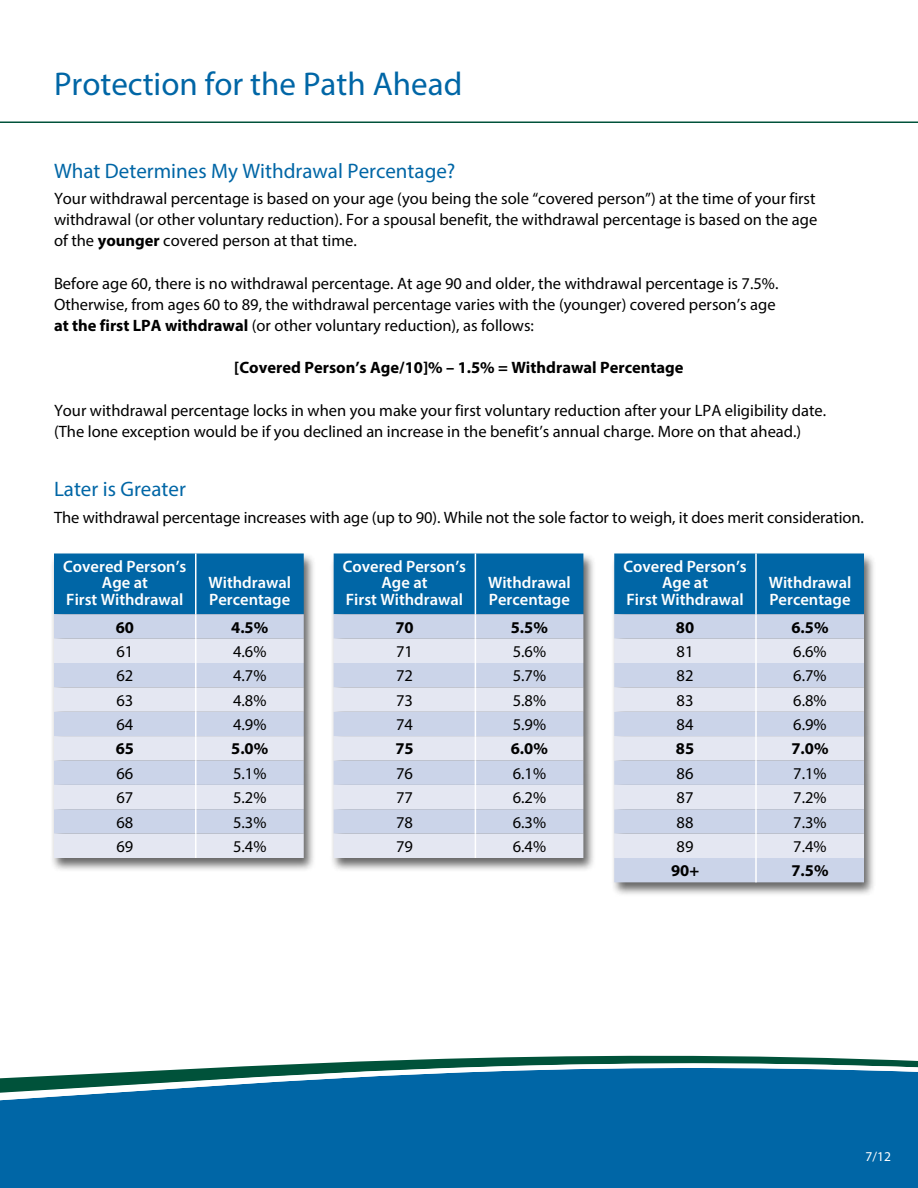
<style>
.page{position:relative;width:918px;height:1188px;background:#fff}
.page>*{position:absolute;margin:0;border:0;box-sizing:border-box;transform-origin:0 0}
.t1{font:33px "Myriad Pro";color:#0066a6}
.t2{font:21px "Myriad Pro";color:#0066a6}
.t3{font:16.5px/21px "Myriad Pro";color:#000}
.t4{font:600 16.5px/16.5px "Myriad Pro";color:#fff;text-align:center}
.t5{font:700 16.5px "Myriad Pro";color:#000}
.t6{font:13.5px "Myriad Pro";color:#fff}
.s1{font-weight:700}
</style>
<div class="page">
<div style="left:0;top:1162px;width:918px;height:26px;background:#0066a6"></div>
<svg style="left:0;top:1055px;width:918px;height:107px;background:#1f76a7"></svg>
<hr style="left:0;top:122px;width:918px;height:1px;background:#00523a">
<div style="left:610px;top:552px;width:267px;height:345px;background:#000;opacity:.6"></div>
<div style="left:614px;top:554px;width:250px;height:60px;background:#0066a6"></div>
<div style="left:614px;top:614px;width:250px;height:268px;background:#cbd4e9"></div>
<svg style="left:614px;top:639px;width:250px;height:219px;background:#d8dded"></svg>
<hr style="left:755px;top:554px;width:2px;height:60px;background:#fff">
<hr style="left:755px;top:614px;width:2px;height:25px;background:#fff">
<hr style="left:755px;top:639px;width:2px;height:24px;background:#fff">
<hr style="left:755px;top:663px;width:2px;height:24px;background:#fff">
<hr style="left:755px;top:687px;width:2px;height:25px;background:#fff">
<hr style="left:755px;top:712px;width:2px;height:24px;background:#fff">
<hr style="left:755px;top:736px;width:2px;height:24px;background:#fff">
<hr style="left:755px;top:760px;width:2px;height:25px;background:#fff">
<hr style="left:755px;top:785px;width:2px;height:24px;background:#fff">
<hr style="left:755px;top:809px;width:2px;height:25px;background:#fff">
<hr style="left:755px;top:834px;width:2px;height:24px;background:#fff">
<hr style="left:755px;top:858px;width:2px;height:24px;background:#fff">
<div style="left:50px;top:552px;width:266px;height:320px;background:#000;opacity:.6"></div>
<svg style="left:54px;top:554px;width:250px;height:304px;background:#acc5de"></svg>
<div style="left:330px;top:552px;width:266px;height:320px;background:#000;opacity:.6"></div>
<svg style="left:334px;top:554px;width:249px;height:304px;background:#adc5df"></svg>
<h1 class="t1" style="left:54px;top:63px;width:410px">Protection for the Path Ahead</h1>
<p class="t2" style="left:54px;top:158px;width:403px">What Determines My Withdrawal Percentage?</p>
<p class="t3" style="left:54px;top:188px;width:765px;text-align:justify">Your withdrawal percentage is based on your age (you being the sole “covered person”) at the time of your first withdrawal (or other voluntary reduction). For a spousal benefit, the withdrawal percentage is based on the age of the <span class="s1">younger</span> covered person at that time.</p>
<p class="t3" style="left:54px;top:272px;width:726px">Before age 60, there is no withdrawal percentage. At age 90 and older, the withdrawal percentage is 7.5%.<br>Otherwise, from ages 60 to 89, the withdrawal percentage varies with the (younger) covered person’s age <span class="s1">at the first LPA withdrawal</span> (or other voluntary reduction), as follows:</p>
<p class="t5" style="left:234px;top:357px;width:451px">[Covered Person’s Age/10]% – 1.5% = Withdrawal Percentage</p>
<p class="t3" style="left:54px;top:400px;width:774px">Your withdrawal percentage locks in when you make your first voluntary reduction after your LPA eligibility date. (The lone exception would be if you declined an increase in the benefit’s annual charge. More on that ahead.)</p>
<p class="t2" style="left:54px;top:476px;width:133px">Later is Greater</p>
<p class="t3" style="left:54px;top:506px;width:812px">The withdrawal percentage increases with age (up to 90). While not the sole factor to weigh, it does merit consideration.</p>
<p class="t4" style="left:63px;top:558px;width:125px">Covered Person’s<br>Age at<br>First Withdrawal</p>
<p class="t4" style="left:208px;top:574px;width:84px;text-align:left">Withdrawal<br>Percentage</p>
<p class="t5" style="left:116px;top:616px;width:20px">60</p>
<p class="t5" style="left:231px;top:616px;width:39px">4.5%</p>
<p class="t3" style="left:116px;top:641px;width:18px">61</p>
<p class="t3" style="left:233px;top:641px;width:35px">4.6%</p>
<p class="t3" style="left:116px;top:665px;width:18px">62</p>
<p class="t3" style="left:233px;top:665px;width:35px">4.7%</p>
<p class="t3" style="left:116px;top:689px;width:18px">63</p>
<p class="t3" style="left:233px;top:689px;width:35px">4.8%</p>
<p class="t3" style="left:116px;top:714px;width:18px">64</p>
<p class="t3" style="left:233px;top:714px;width:35px">4.9%</p>
<p class="t5" style="left:116px;top:738px;width:20px">65</p>
<p class="t5" style="left:231px;top:738px;width:39px">5.0%</p>
<p class="t3" style="left:116px;top:763px;width:18px">66</p>
<p class="t3" style="left:233px;top:763px;width:35px">5.1%</p>
<p class="t3" style="left:116px;top:787px;width:18px">67</p>
<p class="t3" style="left:233px;top:787px;width:35px">5.2%</p>
<p class="t3" style="left:116px;top:811px;width:18px">68</p>
<p class="t3" style="left:233px;top:811px;width:35px">5.3%</p>
<p class="t3" style="left:116px;top:836px;width:18px">69</p>
<p class="t3" style="left:233px;top:836px;width:35px">5.4%</p>
<p class="t4" style="left:343px;top:558px;width:125px">Covered Person’s<br>Age at<br>First Withdrawal</p>
<p class="t4" style="left:488px;top:574px;width:84px;text-align:left">Withdrawal<br>Percentage</p>
<p class="t5" style="left:395px;top:616px;width:20px">70</p>
<p class="t5" style="left:511px;top:616px;width:39px">5.5%</p>
<p class="t3" style="left:396px;top:641px;width:18px">71</p>
<p class="t3" style="left:513px;top:641px;width:35px">5.6%</p>
<p class="t3" style="left:396px;top:665px;width:18px">72</p>
<p class="t3" style="left:513px;top:665px;width:35px">5.7%</p>
<p class="t3" style="left:396px;top:689px;width:18px">73</p>
<p class="t3" style="left:513px;top:689px;width:35px">5.8%</p>
<p class="t3" style="left:396px;top:714px;width:18px">74</p>
<p class="t3" style="left:513px;top:714px;width:35px">5.9%</p>
<p class="t5" style="left:395px;top:738px;width:20px">75</p>
<p class="t5" style="left:511px;top:738px;width:39px">6.0%</p>
<p class="t3" style="left:396px;top:763px;width:18px">76</p>
<p class="t3" style="left:513px;top:763px;width:35px">6.1%</p>
<p class="t3" style="left:396px;top:787px;width:18px">77</p>
<p class="t3" style="left:513px;top:787px;width:35px">6.2%</p>
<p class="t3" style="left:396px;top:811px;width:18px">78</p>
<p class="t3" style="left:513px;top:811px;width:35px">6.3%</p>
<p class="t3" style="left:396px;top:836px;width:18px">79</p>
<p class="t3" style="left:513px;top:836px;width:35px">6.4%</p>
<p class="t4" style="left:623px;top:558px;width:125px">Covered Person’s<br>Age at<br>First Withdrawal</p>
<p class="t4" style="left:769px;top:574px;width:84px;text-align:left">Withdrawal<br>Percentage</p>
<p class="t5" style="left:676px;top:616px;width:20px">80</p>
<p class="t5" style="left:791px;top:616px;width:39px">6.5%</p>
<p class="t3" style="left:677px;top:641px;width:18px">81</p>
<p class="t3" style="left:793px;top:641px;width:35px">6.6%</p>
<p class="t3" style="left:677px;top:665px;width:18px">82</p>
<p class="t3" style="left:793px;top:665px;width:35px">6.7%</p>
<p class="t3" style="left:677px;top:689px;width:18px">83</p>
<p class="t3" style="left:793px;top:689px;width:35px">6.8%</p>
<p class="t3" style="left:677px;top:714px;width:18px">84</p>
<p class="t3" style="left:793px;top:714px;width:35px">6.9%</p>
<p class="t5" style="left:676px;top:738px;width:20px">85</p>
<p class="t5" style="left:791px;top:738px;width:39px">7.0%</p>
<p class="t3" style="left:677px;top:763px;width:18px">86</p>
<p class="t3" style="left:793px;top:763px;width:35px">7.1%</p>
<p class="t3" style="left:677px;top:787px;width:18px">87</p>
<p class="t3" style="left:793px;top:787px;width:35px">7.2%</p>
<p class="t3" style="left:677px;top:811px;width:18px">88</p>
<p class="t3" style="left:793px;top:811px;width:35px">7.3%</p>
<p class="t3" style="left:677px;top:836px;width:18px">89</p>
<p class="t3" style="left:793px;top:836px;width:35px">7.4%</p>
<p class="t5" style="left:671px;top:860px;width:30px">90+</p>
<p class="t5" style="left:791px;top:860px;width:39px">7.5%</p>
<p class="t6" style="left:866px;top:1148px;width:27px">7/12</p>
</div>
